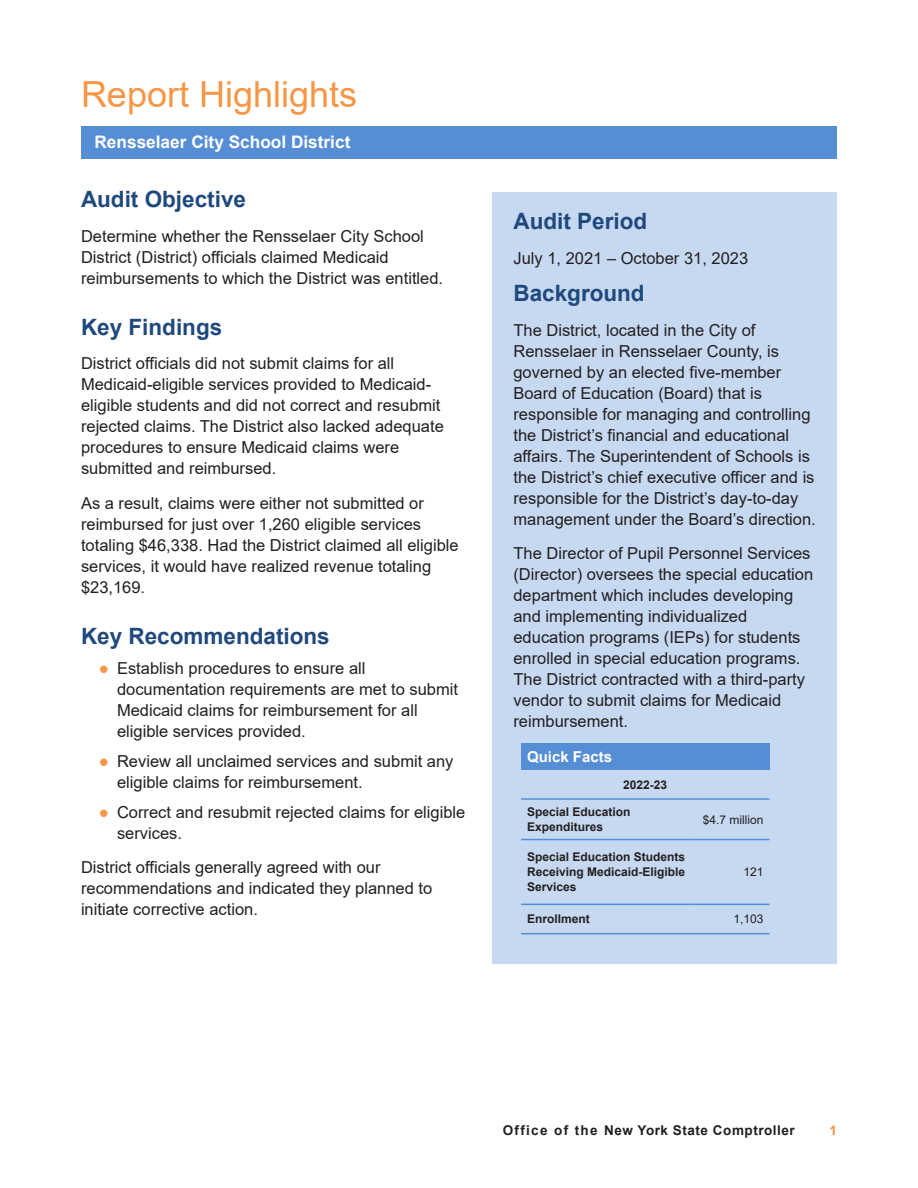
<style>
.page{position:relative;width:918px;height:1188px;background:#fff}
.page>*{position:absolute;margin:0;border:0;box-sizing:border-box;transform-origin:0 0}
.Section_Heads{font:36px "Arial";color:#f79646}
._2_Subheads{font:700 22.5px "Arial";color:#1f497d}
.Body_Text{font:700 22.5px "Arial";color:#1f497d}
.t1{font:700 17.25px "Arial";color:#fff}
.Body_Text-2{font:16.5px/21px "Arial";color:#231f20}
.Footnotes{font:700 15px "Arial";color:#fff}
.t2{font:700 13.5px "Arial";letter-spacing:.04em;color:#231f20}
.t3{font:700 13.5px "Arial";color:#f79646}
.Footnotes-2{font:700 12px/15px "Arial";color:#231f20}
.Footnotes-3{font:12px "Arial";color:#231f20}
.s1{color:#f79646}
</style>
<div class="page">
<hr style="left:81px;top:126px;width:756px;height:3px;background:#558ed5">
<div style="left:492px;top:192px;width:345px;height:772px;background:#c6d9f1"></div>
<div style="left:81px;top:128px;width:756px;height:31px;background:#558ed5"></div>
<div style="left:521px;top:743px;width:249px;height:27px;background:#558ed5"></div>
<hr style="left:521px;top:798px;width:172px;height:2px;background:#558ed5">
<hr style="left:693px;top:798px;width:77px;height:2px;background:#558ed5">
<hr style="left:521px;top:839px;width:172px;height:1px;background:#558ed5">
<hr style="left:693px;top:839px;width:77px;height:1px;background:#558ed5">
<hr style="left:521px;top:904px;width:172px;height:1px;background:#558ed5">
<hr style="left:693px;top:904px;width:77px;height:1px;background:#558ed5">
<hr style="left:521px;top:933px;width:172px;height:1px;background:#558ed5">
<hr style="left:693px;top:933px;width:77px;height:1px;background:#558ed5">
<p class="Section_Heads" style="left:81px;top:70px;width:278px">Report Highlights</p>
<p class="t1" style="left:94px;top:129px;width:257px">Rensselaer City School District</p>
<p class="_2_Subheads" style="left:81px;top:184px;width:167px">Audit Objective</p>
<p class="Body_Text-2" style="left:81px;top:226px;width:364px">Determine whether the Rensselaer City School<br>District (District) officials claimed Medicaid reimbursements to which the District was entitled.</p>
<p class="_2_Subheads" style="left:81px;top:311px;width:143px">Key Findings</p>
<p class="Body_Text-2" style="left:81px;top:353px;width:364px">District officials did not submit claims for all Medicaid-eligible services provided to Medicaid&shy;eligible students and did not correct and resubmit rejected claims. The District also lacked adequate procedures to ensure Medicaid claims were submitted and reimbursed.</p>
<p class="Body_Text-2" style="left:81px;top:493px;width:379px">As a result, claims were either not submitted or reimbursed for just over 1,260 eligible services totaling $46,338. Had the District claimed all eligible services, it would have realized revenue totaling $23,169.</p>
<p class="_2_Subheads" style="left:81px;top:620px;width:250px">Key Recommendations</p>
<p class="Body_Text-2" style="left:117px;top:658px;width:343px;text-indent:-18px"><span class="s1">●</span> Establish procedures to ensure all documentation requirements are met to submit Medicaid claims for reimbursement for all eligible services provided.</p>
<p class="Body_Text-2" style="left:117px;top:751px;width:338px;text-indent:-18px"><span class="s1">●</span> Review all unclaimed services and submit any eligible claims for reimbursement.</p>
<p class="Body_Text-2" style="left:117px;top:802px;width:350px;text-indent:-18px"><span class="s1">●</span> Correct and resubmit rejected claims for eligible services.</p>
<p class="Body_Text-2" style="left:81px;top:857px;width:353px">District officials generally agreed with our recommendations and indicated they planned to initiate corrective action.</p>
<p class="_2_Subheads" style="left:513px;top:206px;width:135px">Audit Period</p>
<p class="Body_Text-2" style="left:513px;top:247px;width:236px">July 1, 2021 – October 31, 2023</p>
<p class="Body_Text" style="left:513px;top:278px;width:133px">Background</p>
<p class="Body_Text-2" style="left:513px;top:319px;width:304px">The District, located in the City of Rensselaer in Rensselaer County, is governed by an elected five-member Board of Education (Board) that is responsible for managing and controlling the District’s financial and educational affairs. The Superintendent of Schools is the District’s chief executive officer and is responsible for the District’s day-to-day management under the Board’s direction.</p>
<p class="Body_Text-2" style="left:513px;top:543px;width:301px">The Director of Pupil Personnel Services (Director) oversees the special education department which includes developing and implementing individualized education programs (IEPs) for students enrolled in special education programs.<br>The District contracted with a third-party vendor to submit claims for Medicaid reimbursement.</p>
<p class="Footnotes" style="left:527px;top:747px;width:87px">Quick Facts</p>
<p class="Footnotes-2" style="left:623px;top:777px;width:46px">2022-23</p>
<p class="Footnotes-2" style="left:527px;top:805px;width:105px">Special Education<br>Expenditures</p>
<p class="Footnotes-3" style="left:703px;top:811px;width:62px">$4.7 million</p>
<p class="Footnotes-2" style="left:527px;top:850px;width:160px;text-align:justify">Special Education Students Receiving Medicaid-Eligible Services</p>
<p class="Footnotes-3" style="left:743px;top:864px;width:22px">121</p>
<p class="Footnotes-2" style="left:527px;top:912px;width:64px">Enrollment</p>
<p class="Footnotes-3" style="left:733px;top:911px;width:32px">1,103</p>
<p class="t2" style="left:503px;top:1121px;width:294px">Office of the New York State Comptroller</p>
<p class="t3" style="left:829px;top:1121px;width:9px">1</p>
</div>
